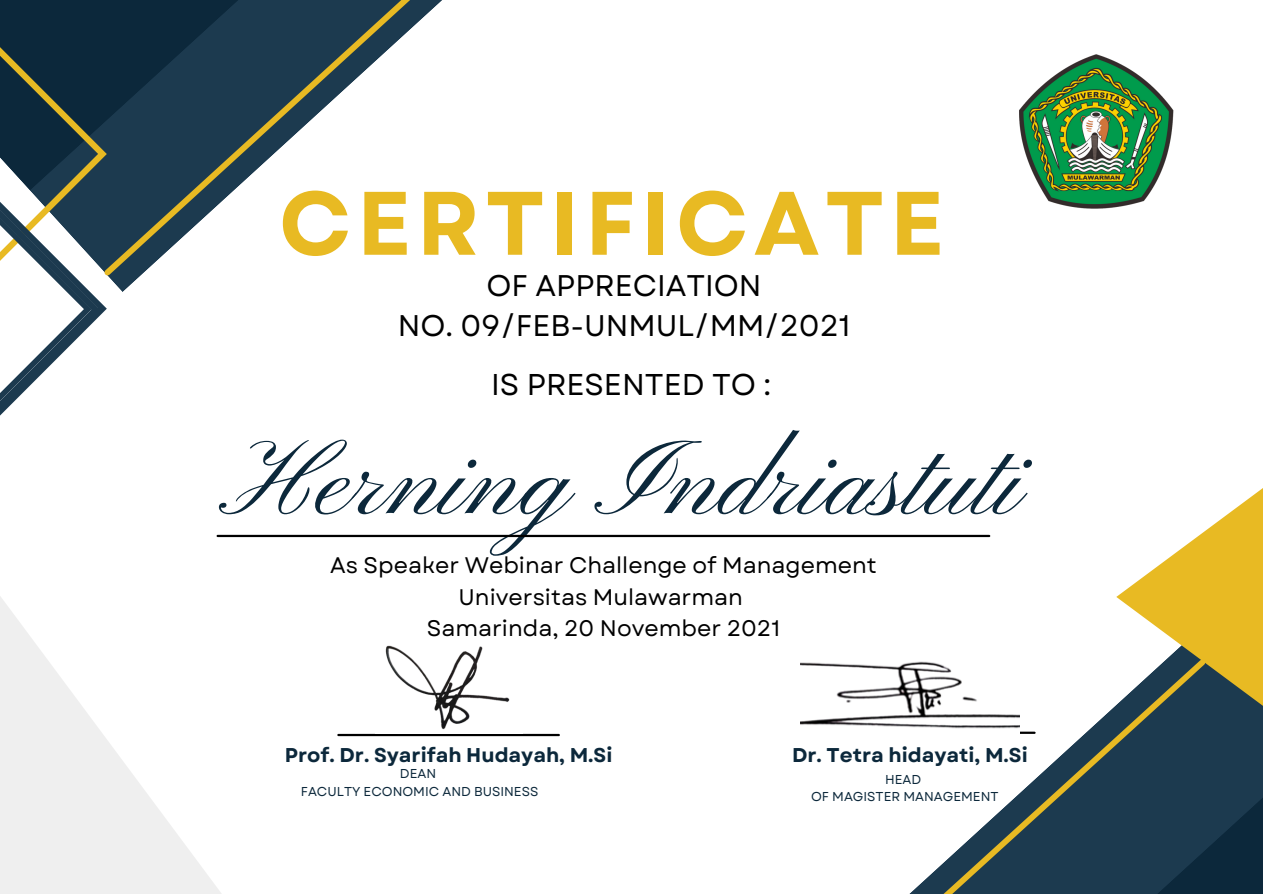
<style>
.page{position:relative;width:1263px;height:894px;background:#fff}
.page>*{position:absolute;margin:0;border:0;box-sizing:border-box;transform-origin:0 0}
.t1{font:108.15px "Pinyon Script";color:#0c283b}
.t2{font:700 89.85px "Garet";letter-spacing:.06em;color:#e8ba23}
.t3{font:30px "Garet";color:#000}
.t4{font:29.85px "Garet";color:#000}
.t5{font:22.5px/31.5px "Garet";color:#000;text-align:center}
.t6{font:700 19.95px "Garet";color:#0c283b}
.t7{font:12.9px "Garet";color:#0c283b}
</style>
<div class="page">
<svg style="left:1210px;top:813px;width:53px;height:80px;background:#0e2a3d"></svg>
<div style="left:0;top:0;width:99px;height:16px;background:#0c283b"></div>
<svg style="left:99px;top:0;width:343px;height:281px"></svg>
<svg style="left:910px;top:705px;width:300px;height:188px"></svg>
<svg style="left:1116px;top:488px;width:147px;height:325px"></svg>
<svg style="left:0;top:596px;width:221px;height:297px;fill:#f3f3f3"></svg>
<svg style="left:0;top:16px;width:107px;height:400px"></svg>
<hr style="left:338px;top:733px;width:221px;height:3px;background:#000">
<hr style="left:218px;top:534px;width:771px;height:3px;background:#000">
<hr style="left:814px;top:731px;width:220px;height:2px;background:#000">
<img style="left:385px;top:645px;width:125px;height:85px">
<img style="left:801px;top:661px;width:218px;height:91px">
<img style="left:1019px;top:54px;width:154px;height:155px">
<p class="t2" style="left:279px;top:158px;width:667px">CERTIFICATE</p>
<p class="t4" style="left:487px;top:264px;width:276px">OF APPRECIATION</p>
<p class="t4" style="left:398px;top:304px;width:454px">NO. 09/FEB-UNMUL/MM/2021</p>
<p class="t3" style="left:491px;top:362px;width:282px">IS PRESENTED TO :</p>
<p class="t1" style="left:236px;top:420px;width:791px">Herning Indriastuti</p>
<p class="t5" style="left:330px;top:549px;width:548px">As Speaker Webinar Challenge of Management<br>Universitas Mulawarman</p>
<p class="t5" style="left:427px;top:612px;width:355px">Samarinda, 20 November 2021</p>
<p class="t6" style="left:285px;top:740px;width:329px">Prof. Dr. Syarifah Hudayah, M.Si</p>
<p class="t6" style="left:792px;top:740px;width:237px">Dr. Tetra hidayati, M.Si</p>
<p class="t7" style="left:400px;top:764px;width:38px">DEAN</p>
<p class="t7" style="left:301px;top:781px;width:239px">FACULTY ECONOMIC AND BUSINESS</p>
<p class="t7" style="left:885px;top:769px;width:38px">HEAD</p>
<p class="t7" style="left:811px;top:786px;width:189px">OF MAGISTER MANAGEMENT</p>
</div>
